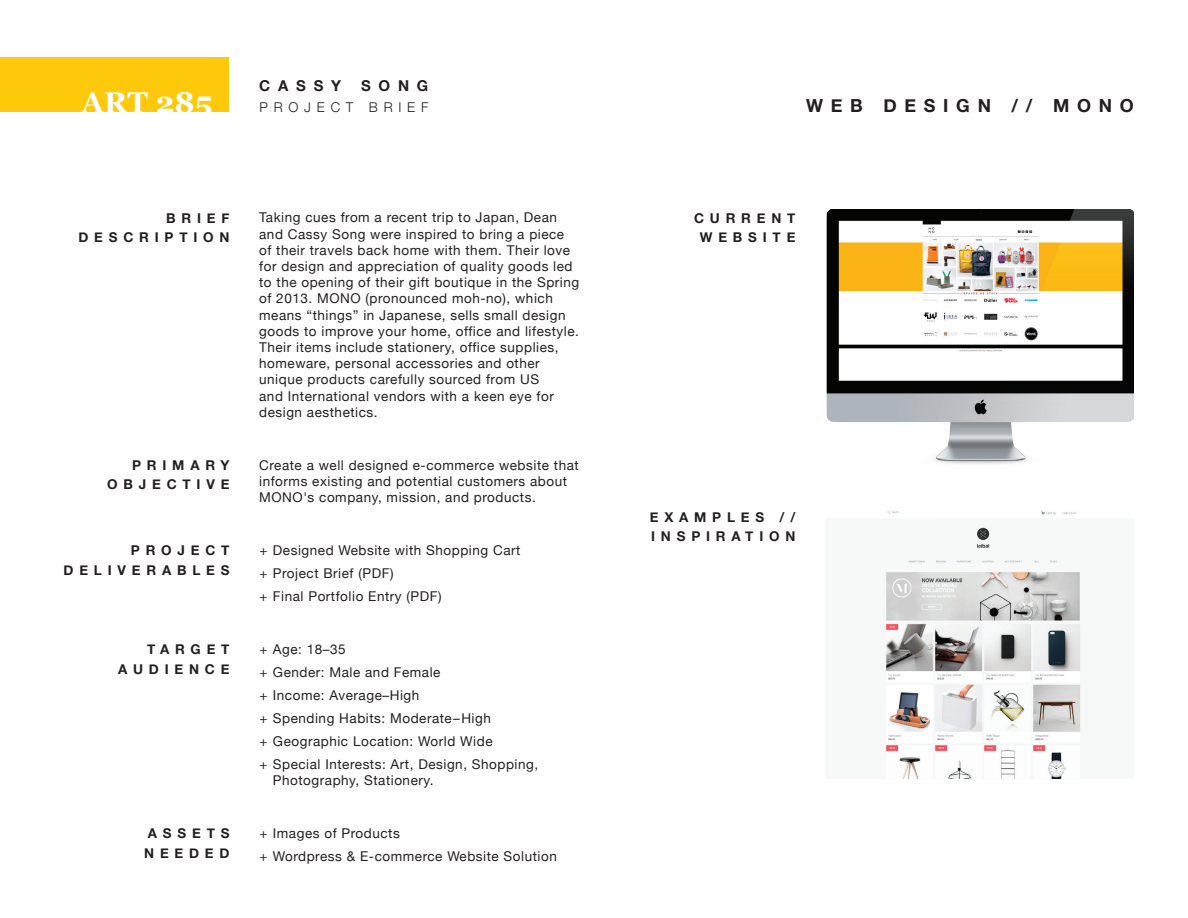
<style>
.page{position:relative;width:1188px;height:918px;background:#fff}
.page>*{position:absolute;margin:0;border:0;box-sizing:border-box;transform-origin:0 0}
.t1{font:700 30px "Georgia";color:#fff}
.t2{font:700 18px "Helvetica Neue";letter-spacing:.43em;color:#231f20}
.t3{font:700 15px "Helvetica Neue";letter-spacing:.52em;color:#231f20}
.t4{font:13.5px/16.2px "Helvetica Neue";letter-spacing:.04em;color:#231f20}
.t5{font:700 13.5px/19.5px "Helvetica Neue";letter-spacing:.43em;color:#231f20;text-align:right}
.t6{font:300 13.5px "Helvetica Neue";letter-spacing:.43em;color:#231f20}
</style>
<div class="page">
<div style="left:0;top:58px;width:230px;height:54px;background:#fec80b"></div>
<img style="left:826px;top:210px;width:308px;height:254px">
<img style="left:883px;top:511px;width:198px;height:268px">
<p class="t3" style="left:259px;top:76px;width:84px">CASSY</p>
<p class="t3" style="left:361px;top:76px;width:69px">SONG</p>
<h1 class="t1" style="left:81px;top:83px;width:133px">ART 285</h1>
<p class="t6" style="left:259px;top:99px;width:170px">PROJECT BRIEF</p>
<h2 class="t2" style="left:806px;top:94px;width:329px">WEB DESIGN // MONO</h2>
<p class="t4" style="left:259px;top:209px;width:322px">Taking cues from a recent trip to Japan, Dean and Cassy Song were inspired to bring a piece of their travels back home with them. Their love for design and appreciation of quality goods led to the opening of their gift boutique in the Spring of 2013. MONO (pronounced moh-no), which means “things” in Japanese, sells small design goods to improve your home, office and lifestyle.<br>Their items include stationery, office supplies, homeware, personal accessories and other unique products carefully sourced from US<br>and International vendors with a keen eye for design aesthetics.</p>
<p class="t5" style="left:78px;top:208px;width:153px">BRIEF<br>DESCRIPTION</p>
<p class="t5" style="left:694px;top:208px;width:103px;text-align:center">CURRENT<br>WEBSITE</p>
<p class="t5" style="left:107px;top:455px;width:124px">PRIMARY<br>OBJECTIVE</p>
<p class="t4" style="left:259px;top:457px;width:321px">Create a well designed e-commerce website that informs existing and potential customers about<br>MONO's company, mission, and products.</p>
<p class="t5" style="left:64px;top:540px;width:167px">PROJECT<br>DELIVERABLES</p>
<p class="t4" style="left:259px;top:539px;width:263px;line-height:23px">+ Designed Website with Shopping Cart + Project Brief (PDF)<br>+ Final Portfolio Entry (PDF)</p>
<p class="t5" style="left:118px;top:639px;width:113px">TARGET<br>AUDIENCE</p>
<p class="t4" style="left:259px;top:637px;width:280px;line-height:23px">+ Age: 18–35<br>+ Gender: Male and Female<br>+ Income: Average–High<br>+ Spending Habits: Moderate–High<br>+ Geographic Location: World Wide<br>+ Special Interests: Art, Design, Shopping,</p>
<p class="t4" style="left:273px;top:772px;width:162px">Photography, Stationery.</p>
<p class="t5" style="left:144px;top:823px;width:87px;text-align:left">ASSETS<br>NEEDED</p>
<p class="t4" style="left:259px;top:821px;width:299px;line-height:23px">+ Images of Products<br>+ Wordpress &amp; E-commerce Website Solution</p>
<p class="t5" style="left:650px;top:507px;width:147px;text-align:left">EXAMPLES //<br>INSPIRATION</p>
</div>
